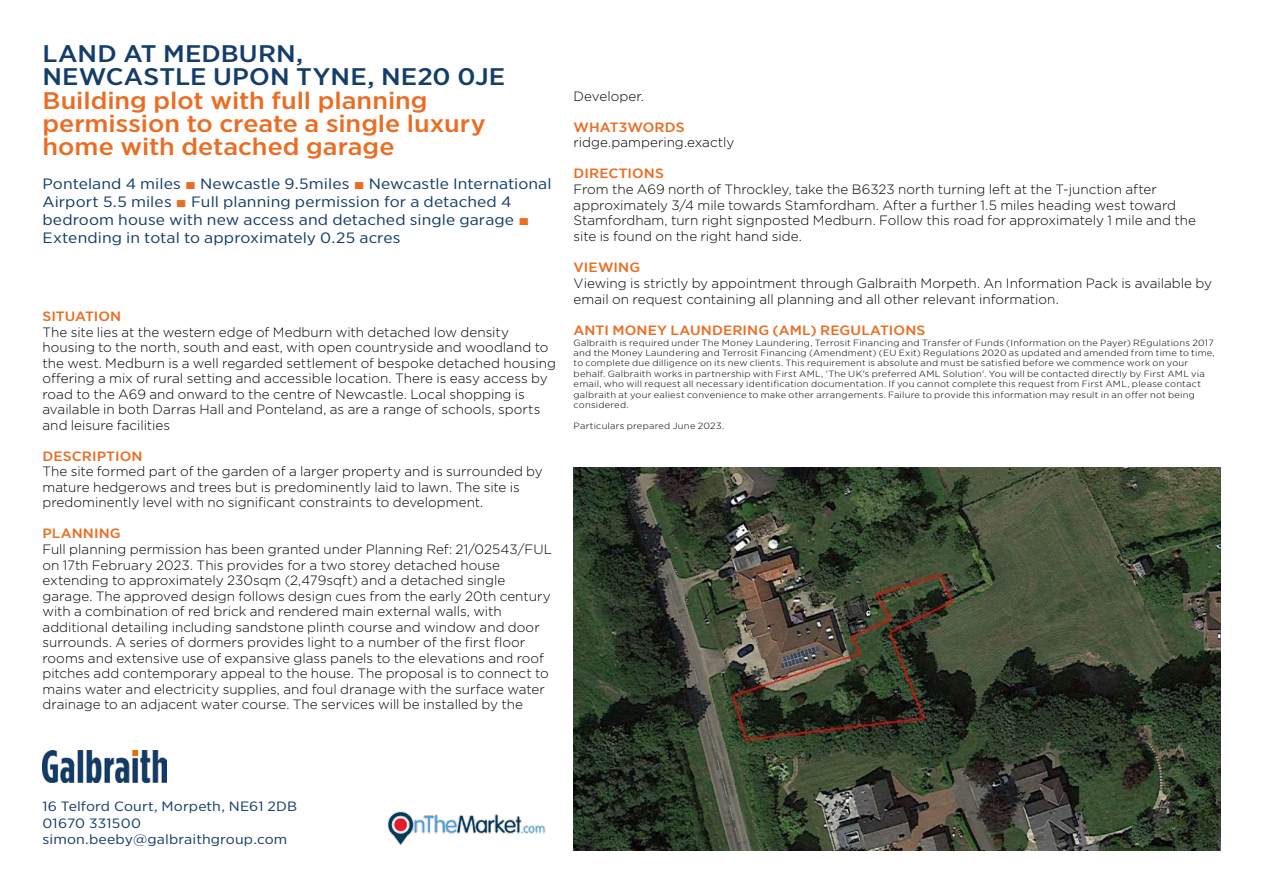
<style>
.page{position:relative;width:1263px;height:893px;background:#fff}
.page>*{position:absolute;margin:0;border:0;box-sizing:border-box;transform-origin:0 0}
.t1{font:500 24px/23.1px "Gotham Narrow";color:#eb6d23;scale:1.2 1}
.t2{font:500 24px/23.1px "Gotham Narrow";letter-spacing:.005em;color:#143d6a;scale:1.2 1}
.t3{font:15px/18px "Gotham Narrow";letter-spacing:.005em;color:#143d6a;scale:1.2 1}
.t4{font:300 13.5px/15.6px "Gotham";color:#000}
.t5{font:500 13.5px "Gotham Narrow";letter-spacing:.005em;color:#eb6d23;scale:1.2 1}
.t6{font:13.5px/16.5px "Gotham Narrow";letter-spacing:.01em;color:#143d6a;scale:1.2 1}
.t7{font:300 9px/10.5px "Gotham Narrow";letter-spacing:.025em;color:#000;scale:1.2 1}
.s1{font-family:"Arial";color:#eb6d23}
</style>
<div class="page">
<img style="left:43px;top:751px;width:124px;height:32px">
<img style="left:387px;top:811px;width:159px;height:34px">
<img style="left:574px;top:468px;width:646px;height:382px">
<h1 class="t2" style="left:43px;top:41px;width:387px">LAND AT MEDBURN,<br>NEWCASTLE UPON TYNE, NE20 0JE</h1>
<h1 class="t1" style="left:43px;top:89px;width:371px">Building plot with full planning permission to create a single luxury home with detached garage</h1>
<p class="t3" style="left:43px;top:174px;width:426px">Ponteland 4 miles <span class="s1">■</span> Newcastle 9.5miles <span class="s1">■</span> Newcastle International Airport 5.5 miles <span class="s1">■</span> Full planning permission for a detached 4 bedroom house with new access and detached single garage <span class="s1">■ </span>Extending in total to approximately 0.25 acres</p>
<p class="t5" style="left:43px;top:308px;width:67px">SITUATION</p>
<p class="t4" style="left:43px;top:324px;width:515px">The site lies at the western edge of Medburn with detached low density housing to the north, south and east, with open countryside and woodland to the west. Medburn is a well regarded settlement of bespoke detached housing offering a mix of rural setting and accessible location. There is easy access by road to the A69 and onward to the centre of Newcastle. Local shopping is available in both Darras Hall and Ponteland, as are a range of schools, sports and leisure facilities</p>
<p class="t5" style="left:43px;top:447px;width:85px">DESCRIPTION</p>
<p class="t4" style="left:43px;top:463px;width:502px">The site formed part of the garden of a larger property and is surrounded by mature hedgerows and trees but is predominently laid to lawn. The site is predominently level with no significant constraints to development.</p>
<p class="t5" style="left:43px;top:525px;width:67px">PLANNING</p>
<p class="t4" style="left:43px;top:541px;width:511px">Full planning permission has been granted under Planning Ref: 21/02543/FUL on 17th February 2023. This provides for a two storey detached house extending to approximately 230sqm (2,479sqft) and a detached single garage. The approved design follows design cues from the early 20th century with a combination of red brick and rendered main external walls, with additional detailing including sandstone plinth course and window and door surrounds. A series of dormers provides light to a number of the first floor rooms and extensive use of expansive glass panels to the elevations and roof pitches add contemporary appeal to the house. The proposal is to connect to mains water and electricity supplies, and foul dranage with the surface water drainage to an adjacent water course. The services will be installed by the</p>
<p class="t4" style="left:574px;top:88px;width:72px">Developer.</p>
<p class="t5" style="left:574px;top:118px;width:94px">WHAT3WORDS</p>
<p class="t4" style="left:574px;top:134px;width:162px">ridge.pampering.exactly</p>
<p class="t5" style="left:574px;top:165px;width:77px">DIRECTIONS</p>
<p class="t4" style="left:574px;top:181px;width:624px">From the A69 north of Throckley, take the B6323 north turning left at the T-junction after approximately 3/4 mile towards Stamfordham. After a further 1.5 miles heading west toward Stamfordham, turn right signposted Medburn. Follow this road for approximately 1 mile and the site is found on the right hand side.</p>
<p class="t5" style="left:574px;top:259px;width:57px">VIEWING</p>
<p class="t4" style="left:574px;top:275px;width:640px">Viewing is strictly by appointment through Galbraith Morpeth. An Information Pack is available by email on request containing all planning and all other relevant information.</p>
<p class="t5" style="left:574px;top:322px;width:295px">ANTI MONEY LAUNDERING (AML) REGULATIONS</p>
<p class="t7" style="left:574px;top:337px;width:536px">Galbraith is required under The Money Laundering, Terrosit Financing and Transfer of Funds (Information on the Payer) REgulations 2017 and the Money Laundering and Terrosit Financing (Amendment) (EU Exit) Regulations 2020 as updated and amended from time to time, to complete due dilligence on its new clients. This requirement is absolute and must be satisfied before we commence work on your behalf. Galbraith works in partnership with First AML, 'The UK's preferred AML Solution'. You will be contacted directly by First AML via email, who will request all necessary identification documentation. If you cannot complete this request from First AML, please contact galbraith at your ealiest convenience to make other arrangements. Failure to provide this information may result in an offer not being considered.</p>
<p class="t7" style="left:574px;top:420px;width:127px">Particulars prepared June 2023.</p>
<p class="t6" style="left:43px;top:798px;width:214px">16 Telford Court, Morpeth, NE61 2DB<br>01670 331500 simon.beeby@galbraithgroup.com</p>
</div>
